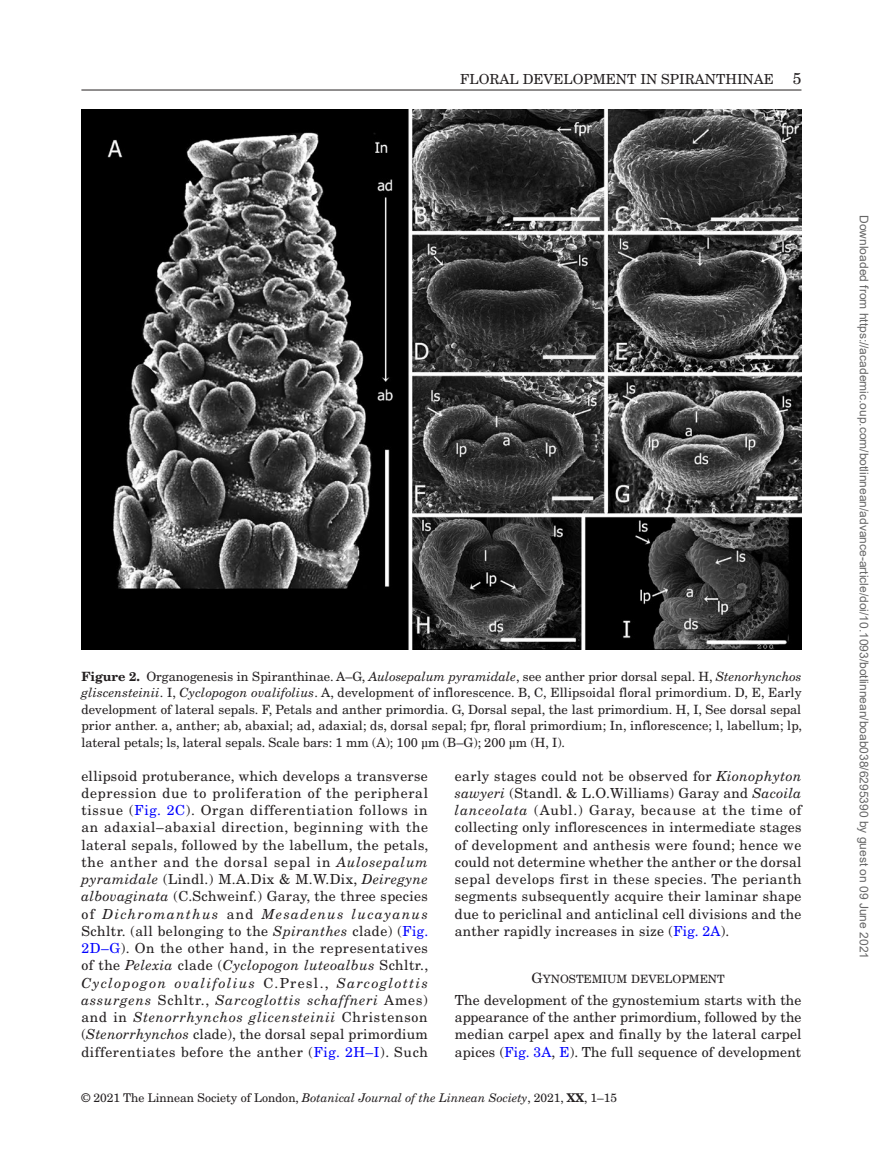
<style>
.page{position:relative;width:893px;height:1174px;background:#fff}
.page>*{position:absolute;margin:0;border:0;box-sizing:border-box;transform-origin:0 0}
.t1{font:13.8px/17.2px "New Century Schlbk";letter-spacing:.02em;color:#231f20;text-align:justify}
.t2{font:13.8px "New Century Schlbk";color:#231f20}
.t3{font:12.75px/16.5px "New Century Schlbk";color:#231f20;text-align:justify}
.t4{font:12px "Arial";color:#666}
.t5{font:12px "New Century Schlbk";color:#231f20}
.t6{font:11.4px "New Century Schlbk Roman SC800";color:#231f20}
.s1{font-size:15.75px}
.s2{font-weight:700}
.s3{font-style:italic}
.s4{font-family:"Gandhari Unicode"}
.s5{color:#00f}
.s6{font-size:14.25px}
</style>
<div class="page">
<hr style="left:81px;top:90px;width:720px;height:1px;background:#231f20">
<img style="left:81px;top:110px;width:720px;height:539px">
<p class="t2" style="left:460px;top:70px;width:343px">FLORAL DEVELOPMENT IN SPIRANTHINAE <span class="s1">5</span></p>
<p class="t3" style="left:81px;top:668px;width:722px"><span class="s2">Figure 2.</span> Organogenesis in Spiranthinae. A–G, <span class="s3">Aulosepalum pyramidale</span>, see anther prior dorsal sepal. H, <span class="s3">Stenorhynchos gliscensteinii</span>. I, <span class="s3">Cyclopogon ovalifolius</span>. A, development of inflorescence. B, C, Ellipsoidal floral primordium. D, E, Early development of lateral sepals. F, Petals and anther primordia. G, Dorsal sepal, the last primordium. H, I, See dorsal sepal prior anther. a, anther; ab, abaxial; ad, adaxial; ds, dorsal sepal; fpr, floral primordium; In, inflorescence; l, labellum; lp, lateral petals; ls, lateral sepals. Scale bars: 1 mm (A); 100 <span class="s4">µ</span>m (B–G); 200 <span class="s4">µ</span>m (H, I).</p>
<p class="t1" style="left:81px;top:767px;width:348px">ellipsoid protuberance, which develops a transverse depression due to proliferation of the peripheral tissue (<span class="s5">Fig. 2C</span>). Organ differentiation follows in an adaxial–abaxial direction, beginning with the lateral sepals, followed by the labellum, the petals, the anther and the dorsal sepal in <span class="s3">Aulosepalum pyramidale</span> (Lindl.) M.A.Dix &amp; M.W.Dix, <span class="s3">Deiregyne albovaginata</span> (C.Schweinf.) Garay, the three species of <span class="s3">Dichromanthus</span> and <span class="s3">Mesadenus lucayanus </span>Schltr. (all belonging to the <span class="s3">Spiranthes</span> clade) (<span class="s5">Fig.<br>2D–G</span>). On the other hand, in the representatives of the <span class="s3">Pelexia</span> clade (<span class="s3">Cyclopogon luteoalbus</span> Schltr., <span class="s3">Cyclopogon ovalifolius</span> C.Presl., <span class="s3">Sarcoglottis assurgens</span> Schltr., <span class="s3">Sarcoglottis schaffneri</span> Ames) and in <span class="s3">Stenorrhynchos glicensteinii</span> Christenson (<span class="s3">Stenorrhynchos</span> clade), the dorsal sepal primordium differentiates before the anther (<span class="s5">Fig. 2H–I</span>). Such</p>
<p class="t1" style="left:455px;top:767px;width:348px">early stages could not be observed for <span class="s3">Kionophyton sawyeri</span> (Standl. &amp; L.O.Williams) Garay and <span class="s3">Sacoila lanceolata</span> (Aubl.) Garay, because at the time of collecting only inflorescences in intermediate stages of development and anthesis were found; hence we could not determine whether the anther or the dorsal sepal develops first in these species. The perianth segments subsequently acquire their laminar shape due to periclinal and anticlinal cell divisions and the anther rapidly increases in size (<span class="s5">Fig. 2A</span>).</p>
<p class="t6" style="left:532px;top:972px;width:194px"><span class="s6">G</span>YNOSTEMIUM DEVELOPMENT</p>
<p class="t1" style="left:455px;top:991px;width:348px">The development of the gynostemium starts with the appearance of the anther primordium, followed by the median carpel apex and finally by the lateral carpel apices (<span class="s5">Fig. 3A</span>, <span class="s5">E</span>). The full sequence of development</p>
<p class="t5" style="left:81px;top:1090px;width:537px">© 2021 The Linnean Society of London, <span class="s3">Botanical Journal of the Linnean Society</span>, 2021, <span class="s2">XX</span>, 1–15</p>
<p class="t4" style="left:868px;top:215px;width:745px;rotate:90deg">Downloaded from https://academic.oup.com/botlinnean/advance-article/doi/10.1093/botlinnean/boab038/6295390 by guest on 09 June 2021</p>
</div>
